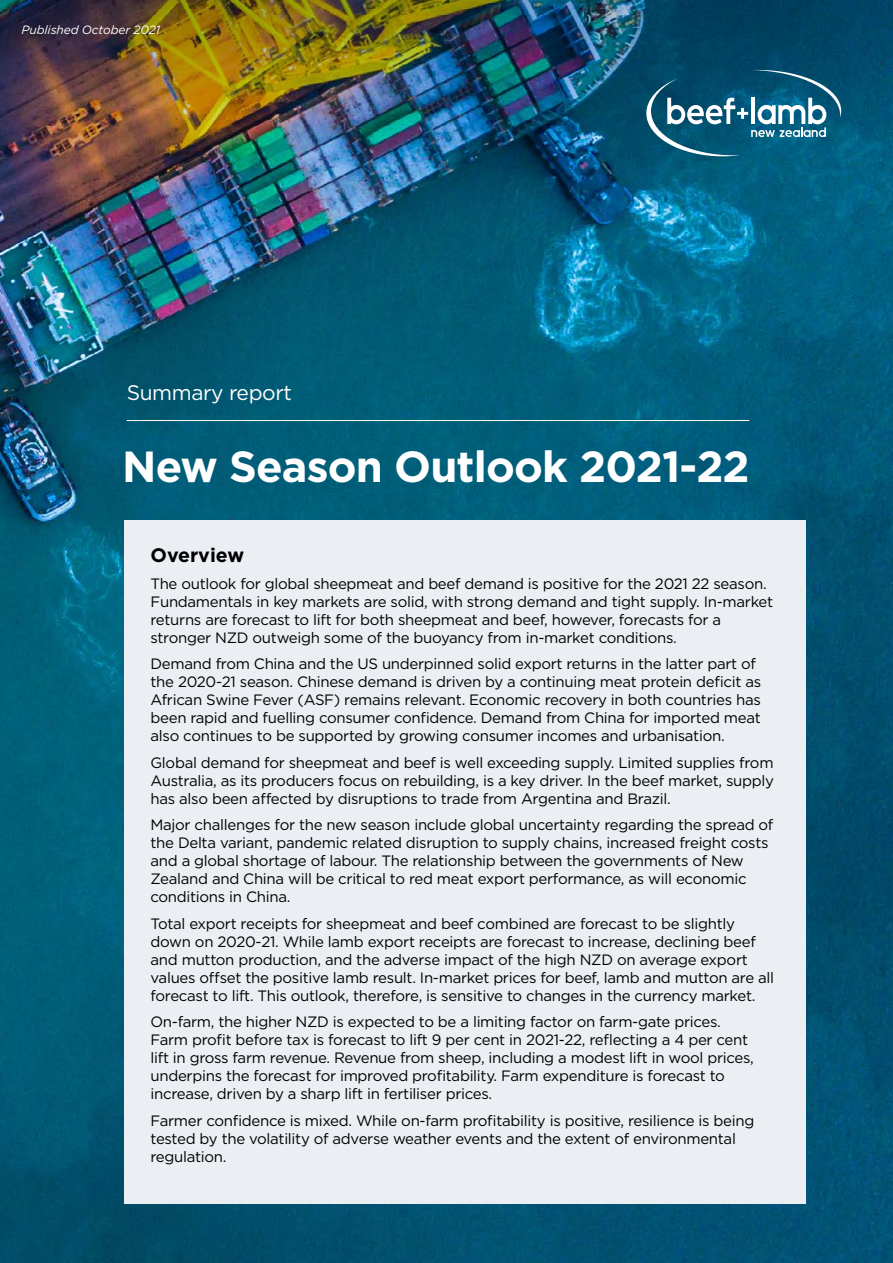
<style>
.page{position:relative;width:893px;height:1263px;background:#fff}
.page>*{position:absolute;margin:0;border:0;box-sizing:border-box;transform-origin:0 0}
.t1{font:700 43.5px "Gotham";letter-spacing:-.02em;color:#fff}
.t2{font:21px "Gotham";letter-spacing:-.02em;color:#fff}
.t3{font:700 19.5px "Gotham";color:#000}
.t4{font:15px/18px "Gotham";letter-spacing:-.02em;color:#000}
.t5{font:italic 12px "Gotham";letter-spacing:-.01em;color:#fff}
</style>
<div class="page">
<img style="left:0;top:357px;width:893px;height:906px">
<div style="left:124px;top:520px;width:681px;height:683px;background:#ebeef2"></div>
<hr style="left:127px;top:420px;width:622px;height:1px;background:#fff">
<img style="left:0;top:0;width:893px;height:357px">
<svg style="left:646px;top:70px;width:195px;height:86px;background:#286e8a"></svg>
<p class="t5" style="left:22px;top:22px;width:140px">Published October 2021</p>
<h2 class="t2" style="left:127px;top:379px;width:167px">Summary report</h2>
<h1 class="t1" style="left:122px;top:438px;width:629px">New Season Outlook 2021-22</h1>
<h3 class="t3" style="left:151px;top:542px;width:95px">Overview</h3>
<p class="t4" style="left:151px;top:574px;width:624px">The outlook for global sheepmeat and beef demand is positive for the 2021 22 season.<br>Fundamentals in key markets are solid, with strong demand and tight supply. In-market returns are forecast to lift for both sheepmeat and beef, however, forecasts for a stronger NZD outweigh some of the buoyancy from in-market conditions.</p>
<p class="t4" style="left:151px;top:654px;width:612px">Demand from China and the US underpinned solid export returns in the latter part of the 2020-21 season. Chinese demand is driven by a continuing meat protein deficit as African Swine Fever (ASF) remains relevant. Economic recovery in both countries has been rapid and fuelling consumer confidence. Demand from China for imported meat also continues to be supported by growing consumer incomes and urbanisation.</p>
<p class="t4" style="left:151px;top:753px;width:625px;text-align:justify">Global demand for sheepmeat and beef is well exceeding supply. Limited supplies from Australia, as its producers focus on rebuilding, is a key driver. In the beef market, supply has also been affected by disruptions to trade from Argentina and Brazil.</p>
<p class="t4" style="left:151px;top:815px;width:624px">Major challenges for the new season include global uncertainty regarding the spread of the Delta variant, pandemic related disruption to supply chains, increased freight costs and a global shortage of labour. The relationship between the governments of New Zealand and China will be critical to red meat export performance, as will economic conditions in China.</p>
<p class="t4" style="left:151px;top:914px;width:625px">Total export receipts for sheepmeat and beef combined are forecast to be slightly down on 2020-21. While lamb export receipts are forecast to increase, declining beef and mutton production, and the adverse impact of the high NZD on average export values offset the positive lamb result. In-market prices for beef, lamb and mutton are all forecast to lift. This outlook, therefore, is sensitive to changes in the currency market.</p>
<p class="t4" style="left:151px;top:1012px;width:605px">On-farm, the higher NZD is expected to be a limiting factor on farm-gate prices.<br>Farm profit before tax is forecast to lift 9 per cent in 2021-22, reflecting a 4 per cent lift in gross farm revenue. Revenue from sheep, including a modest lift in wool prices, underpins the forecast for improved profitability. Farm expenditure is forecast to increase, driven by a sharp lift in fertiliser prices.</p>
<p class="t4" style="left:151px;top:1111px;width:605px">Farmer confidence is mixed. While on-farm profitability is positive, resilience is being tested by the volatility of adverse weather events and the extent of environmental regulation.</p>
</div>
